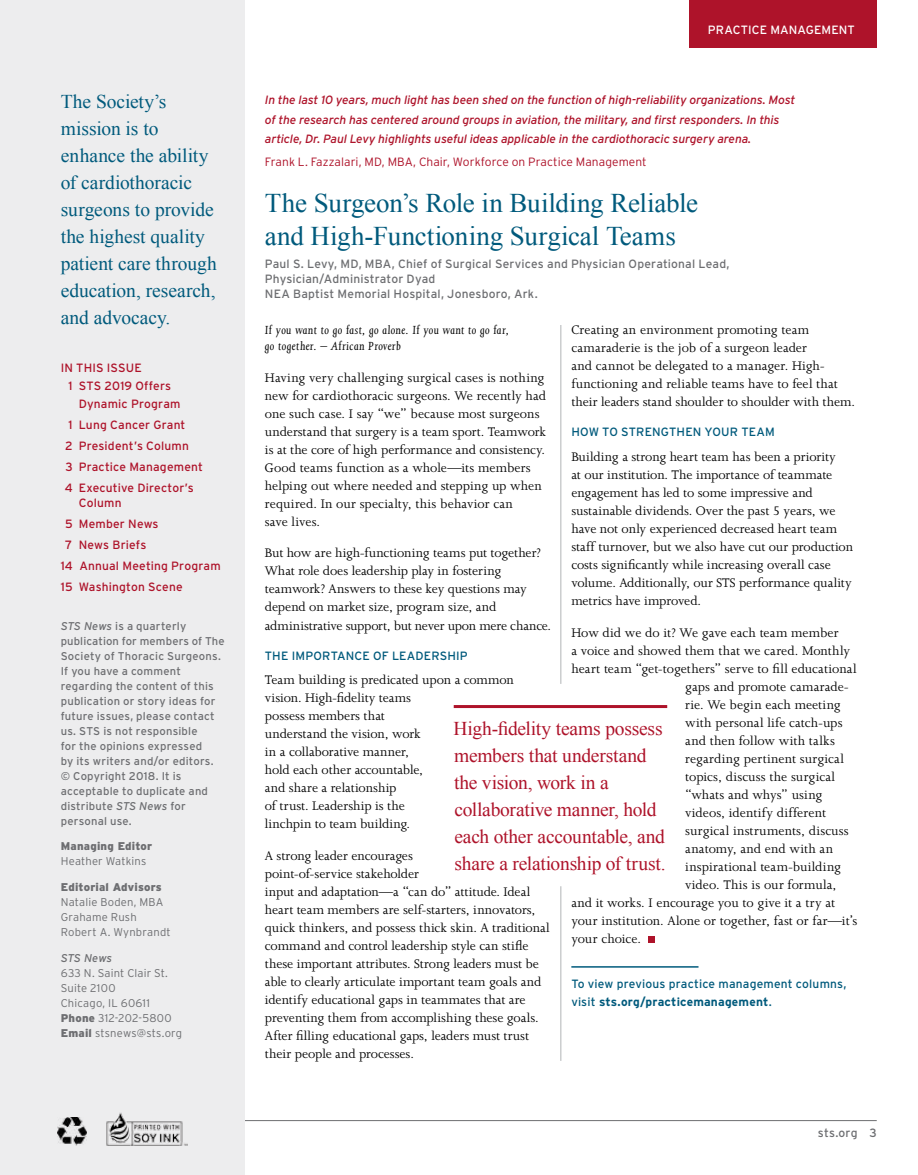
<style>
.page{position:relative;width:918px;height:1175px;background:#fff}
.page>*{position:absolute;margin:0;border:0;box-sizing:border-box;transform-origin:0 0}
.t1{font:27px/33px "Times New Roman";letter-spacing:-.01em;color:#005a7c}
.t2{font:19.5px/27px "Times New Roman";letter-spacing:-.005em;color:#005a7c}
.t3{font:19.5px/27px "Times New Roman";letter-spacing:-.01em;color:#ae132a}
.t4{font:14.25px/18px "Joanna MT Std";color:#000}
.t5{font:14.25px "Joanna MT Std";letter-spacing:.02em;color:#000}
.t6{font:italic 13.5px/16.5px "Joanna MT Std";letter-spacing:.025em;color:#000}
.t7{font:italic 12px/19.5px "Interstate";letter-spacing:-.01em;color:#ae132a}
.t8{font:12px/21px "Interstate";letter-spacing:.015em;color:#ae132a}
.t9{font:12px/15px "Interstate";letter-spacing:.015em;color:#6d6e71}
.t10{font:12px/18px "Interstate";letter-spacing:.015em;color:#005a7c}
.t11{font:300 12px "Interstate";letter-spacing:.005em;color:#ae132a}
.t12{font:12px "Interstate";letter-spacing:.01em;color:#fff}
.t13{font:11.25px/15px "Interstate";letter-spacing:.015em;color:#6d6e71}
.t14{font:300 11.25px/15px "Interstate";letter-spacing:.015em;color:#6d6e71}
.t15{font:900 11.25px "Interstate";letter-spacing:.015em;color:#6d6e71}
.t16{font:italic 11.25px "Interstate";color:#6d6e71}
.s1{font-style:italic}
.s2{font-weight:900}
.s3{font-weight:700}
</style>
<div class="page">
<hr style="left:0;top:1120px;width:877px;height:1px;background:#6d6e71">
<div style="left:689px;top:0;width:188px;height:47px;background:#ae132a"></div>
<div style="left:0;top:0;width:245px;height:1174px;background:#ededee"></div>
<hr style="left:560px;top:325px;width:1px;height:359px;background:#b1b4b6">
<hr style="left:560px;top:886px;width:1px;height:174px;background:#b1b4b6">
<hr style="left:571px;top:966px;width:128px;height:1px;background:#005a7c">
<div style="left:648px;top:936px;width:7px;height:6px;background:#ae132a"></div>
<img style="left:58px;top:1117px;width:28px;height:28px">
<img style="left:106px;top:1113px;width:82px;height:33px">
<hr style="left:454px;top:705px;width:213px;height:3px;background:#ae132a">
<h2 class="t2" style="left:61px;top:88px;width:158px">The Society’s mission is to enhance the ability of cardiothoracic surgeons to provide the highest quality patient care through education, research, and advocacy.</h2>
<p class="t8" style="left:61px;top:357px;width:83px">IN THIS ISSUE</p>
<p class="t8" style="left:69px;top:375px;width:104px">1 STS 2019 Offers</p>
<p class="t8" style="left:79px;top:393px;width:103px">Dynamic Program</p>
<p class="t8" style="left:65px;top:414px;width:140px;text-indent:4px">1 Lung Cancer Grant<br>2 President’s Column<br>3 Practice Management<br>4 Executive Director’s</p>
<p class="t8" style="left:79px;top:492px;width:44px">Column</p>
<p class="t8" style="left:65px;top:513px;width:95px">5 Member News</p>
<p class="t8" style="left:65px;top:534px;width:83px">7 News Briefs</p>
<p class="t8" style="left:61px;top:555px;width:161px">14 Annual Meeting Program</p>
<p class="t8" style="left:61px;top:576px;width:123px">15 Washington Scene</p>
<p class="t13" style="left:61px;top:618px;width:166px"><span class="s1">STS News</span> is a quarterly publication for members of The<br>Society of Thoracic Surgeons.<br>If you have a comment regarding the content of this publication or story ideas for future issues, please contact us. STS is not responsible<br>for the opinions expressed<br>by its writers and/or editors. © Copyright 2018. It is acceptable to duplicate and distribute <span class="s1">STS News</span> for personal use.</p>
<p class="t15" style="left:61px;top:839px;width:93px">Managing Editor</p>
<p class="t14" style="left:61px;top:853px;width:87px">Heather Watkins</p>
<p class="t15" style="left:61px;top:880px;width:103px">Editorial Advisors</p>
<p class="t14" style="left:61px;top:894px;width:111px">Natalie Boden, MBA<br>Grahame Rush<br>Robert A. Wynbrandt</p>
<p class="t16" style="left:61px;top:951px;width:53px">STS News</p>
<p class="t14" style="left:61px;top:965px;width:123px">633 N. Saint Clair St.<br>Suite 2100<br>Chicago, IL 60611<br><span class="s2">Phone</span> 312-202-5800<br><span class="s2">Email</span> stsnews@sts.org</p>
<p class="t12" style="left:708px;top:22px;width:148px">PRACTICE MANAGEMENT</p>
<p class="t7" style="left:265px;top:90px;width:532px">In the last 10 years, much light has been shed on the function of high-reliability organizations. Most of the research has centered around groups in aviation, the military, and first responders. In this article, Dr. Paul Levy highlights useful ideas applicable in the cardiothoracic surgery arena.</p>
<p class="t11" style="left:265px;top:154px;width:383px">Frank L. Fazzalari, MD, MBA, Chair, Workforce on Practice Management</p>
<h1 class="t1" style="left:265px;top:186px;width:435px">The Surgeon’s Role in Building Reliable and High-Functioning Surgical Teams</h1>
<p class="t9" style="left:265px;top:256px;width:466px">Paul S. Levy, MD, MBA, Chief of Surgical Services and Physician Operational Lead,<br>Physician/Administrator Dyad<br>NEA Baptist Memorial Hospital, Jonesboro, Ark.</p>
<p class="t6" style="left:265px;top:322px;width:246px">If you want to go fast, go alone. If you want to go far, go together. – African Proverb</p>
<p class="t4" style="left:265px;top:369px;width:283px">Having very challenging surgical cases is nothing new for cardiothoracic surgeons. We recently had one such case. I say “we” because most surgeons understand that surgery is a team sport. Teamwork is at the core of high performance and consistency.<br>Good teams function as a whole—its members helping out where needed and stepping up when required. In our specialty, this behavior can<br>save lives.</p>
<p class="t4" style="left:265px;top:544px;width:288px">But how are high-functioning teams put together?<br>What role does leadership play in fostering teamwork? Answers to these key questions may depend on market size, program size, and administrative support, but never upon mere chance.</p>
<p class="t10" style="left:265px;top:646px;width:204px">THE IMPORTANCE OF LEADERSHIP</p>
<p class="t4" style="left:265px;top:671px;width:251px">Team building is predicated upon a common vision. High-fidelity teams<br>possess members that<br>understand the vision, work<br>in a collaborative manner,<br>hold each other accountable,<br>and share a relationship<br>of trust. Leadership is the<br>linchpin to team building.</p>
<p class="t4" style="left:265px;top:846px;width:286px">A strong leader encourages<br>point-of-service stakeholder<br>input and adaptation—a “can do” attitude. Ideal heart team members are self-starters, innovators, quick thinkers, and possess thick skin. A traditional command and control leadership style can stifle these important attributes. Strong leaders must be able to clearly articulate important team goals and identify educational gaps in teammates that are preventing them from accomplishing these goals.<br>After filling educational gaps, leaders must trust their people and processes.</p>
<p class="t4" style="left:571px;top:321px;width:285px">Creating an environment promoting team camaraderie is the job of a surgeon leader<br>and cannot be delegated to a manager. High&shy;functioning and reliable teams have to feel that their leaders stand shoulder to shoulder with them.</p>
<p class="t10" style="left:571px;top:423px;width:205px">HOW TO STRENGTHEN YOUR TEAM</p>
<p class="t4" style="left:571px;top:448px;width:283px">Building a strong heart team has been a priority<br>at our institution. The importance of teammate engagement has led to some impressive and sustainable dividends. Over the past 5 years, we have not only experienced decreased heart team staff turnover, but we also have cut our production costs significantly while increasing overall case volume. Additionally, our STS performance quality metrics have improved.</p>
<p class="t4" style="left:571px;top:623px;width:269px">How did we do it? We gave each team member</p>
<p class="t4" style="left:571px;top:641px;width:280px">a voice and showed them that we cared. Monthly</p>
<p class="t4" style="left:571px;top:659px;width:287px">heart team “get-togethers” serve to fill educational</p>
<p class="t4" style="left:685px;top:677px;width:165px">gaps and promote camarade-</p>
<p class="t4" style="left:685px;top:695px;width:157px">rie. We begin each meeting</p>
<p class="t4" style="left:685px;top:713px;width:159px">with personal life catch-ups</p>
<p class="t5" style="left:685px;top:733px;width:151px">and then follow with talks</p>
<p class="t4" style="left:685px;top:749px;width:160px">regarding pertinent surgical</p>
<p class="t4" style="left:685px;top:767px;width:151px">topics, discuss the surgical</p>
<p class="t4" style="left:685px;top:785px;width:139px">“whats and whys” using</p>
<p class="t4" style="left:685px;top:803px;width:142px">videos, identify different</p>
<p class="t4" style="left:685px;top:821px;width:165px">surgical instruments, discuss</p>
<p class="t4" style="left:685px;top:839px;width:150px">anatomy, and end with an</p>
<p class="t4" style="left:685px;top:857px;width:157px">inspirational team-building</p>
<p class="t4" style="left:685px;top:875px;width:153px">video. This is our formula,</p>
<p class="t4" style="left:571px;top:893px;width:265px">and it works. I encourage you to give it a try at</p>
<p class="t4" style="left:571px;top:911px;width:287px">your institution. Alone or together, fast or far—it’s</p>
<p class="t4" style="left:571px;top:929px;width:71px">your choice.</p>
<p class="t10" style="left:571px;top:974px;width:277px">To view previous practice management columns, visit <span class="s3">sts.org/practicemanagement</span>.</p>
<h2 class="t3" style="left:454px;top:714px;width:214px">High-fidelity teams possess members that understand the vision, work in a collaborative manner, hold each other accountable, and share a relationship of trust.</h2>
<p class="t9" style="left:818px;top:1125px;width:60px">sts.org 3</p>
</div>
